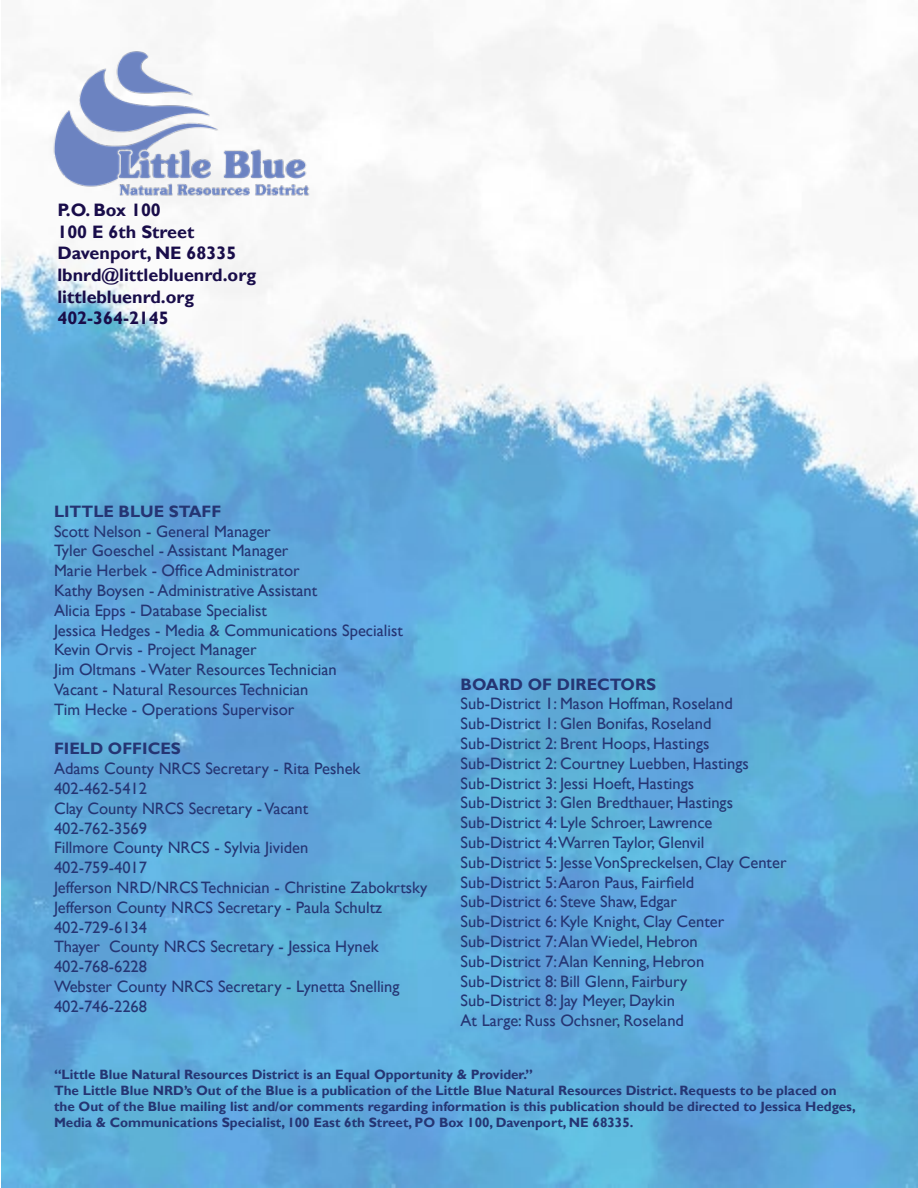
<style>
.page{position:relative;width:918px;height:1188px;background:#fff}
.page>*{position:absolute;margin:0;border:0;box-sizing:border-box;transform-origin:0 0}
.t1{font:700 18px/21.6px "Gill Sans";color:#190d4a}
.t2{font:16.5px/19.8px "Gill Sans";color:#253573}
.t3{font:700 16.5px "Gill Sans";color:#253573}
.t4{font:700 13.5px/16.2px "Gill Sans";color:#253573}
</style>
<div class="page">
<img style="left:2px;top:28px;width:916px;height:1160px">
<img style="left:30px;top:37px;width:298px;height:194px">
<p class="t1" style="left:57px;top:200px;width:200px">P.O. Box 100<br>100 E 6th Street<br>Davenport, NE 68335 lbnrd@littlebluenrd.org littlebluenrd.org<br>402-364-2145</p>
<p class="t3" style="left:54px;top:501px;width:169px">LITTLE BLUE STAFF</p>
<p class="t2" style="left:54px;top:521px;width:350px">Scott Nelson - General Manager<br>Tyler Goeschel - Assistant Manager<br>Marie Herbek - Office Administrator<br>Kathy Boysen - Administrative Assistant<br>Alicia Epps - Database Specialist<br>Jessica Hedges - Media &amp; Communications Specialist Kevin Orvis - Project Manager<br>Jim Oltmans - Water Resources Technician<br>Vacant - Natural Resources Technician<br>Tim Hecke - Operations Supervisor</p>
<p class="t3" style="left:54px;top:739px;width:128px">FIELD OFFICES</p>
<p class="t2" style="left:54px;top:759px;width:375px">Adams County NRCS Secretary - Rita Peshek<br>402-462-5412<br>Clay County NRCS Secretary - Vacant<br>402-762-3569<br>Fillmore County NRCS - Sylvia Jividen<br>402-759-4017<br>Jefferson NRD/NRCS Technician - Christine Zabokrtsky<br>Jefferson County NRCS Secretary - Paula Schultz<br>402-729-6134<br>Thayer County NRCS Secretary - Jessica Hynek<br>402-768-6228<br>Webster County NRCS Secretary - Lynetta Snelling<br>402-746-2268</p>
<p class="t3" style="left:461px;top:674px;width:197px">BOARD OF DIRECTORS</p>
<p class="t2" style="left:461px;top:694px;width:327px">Sub-District 1: Mason Hoffman, Roseland Sub-District 1: Glen Bonifas, Roseland Sub-District 2: Brent Hoops, Hastings Sub-District 2: Courtney Luebben, Hastings Sub-District 3: Jessi Hoeft, Hastings<br>Sub-District 3: Glen Bredthauer, Hastings Sub-District 4: Lyle Schroer, Lawrence Sub-District 4:Warren Taylor, Glenvil Sub-District 5: Jesse VonSpreckelsen, Clay Center Sub-District 5: Aaron Paus, Fairfield<br>Sub-District 6: Steve Shaw, Edgar<br>Sub-District 6: Kyle Knight, Clay Center Sub-District 7: Alan Wiedel, Hebron<br>Sub-District 7: Alan Kenning, Hebron Sub-District 8: Bill Glenn, Fairbury<br>Sub-District 8: Jay Meyer, Daykin<br>At Large: Russ Ochsner, Roseland</p>
<p class="t4" style="left:54px;top:1066px;width:803px">“Little Blue Natural Resources District is an Equal Opportunity &amp; Provider.”<br>The Little Blue NRD’s Out of the Blue is a publication of the Little Blue Natural Resources District. Requests to be placed on the Out of the Blue mailing list and/or comments regarding information is this publication should be directed to Jessica Hedges, Media &amp; Communications Specialist, 100 East 6th Street, PO Box 100, Davenport, NE 68335.</p>
</div>
